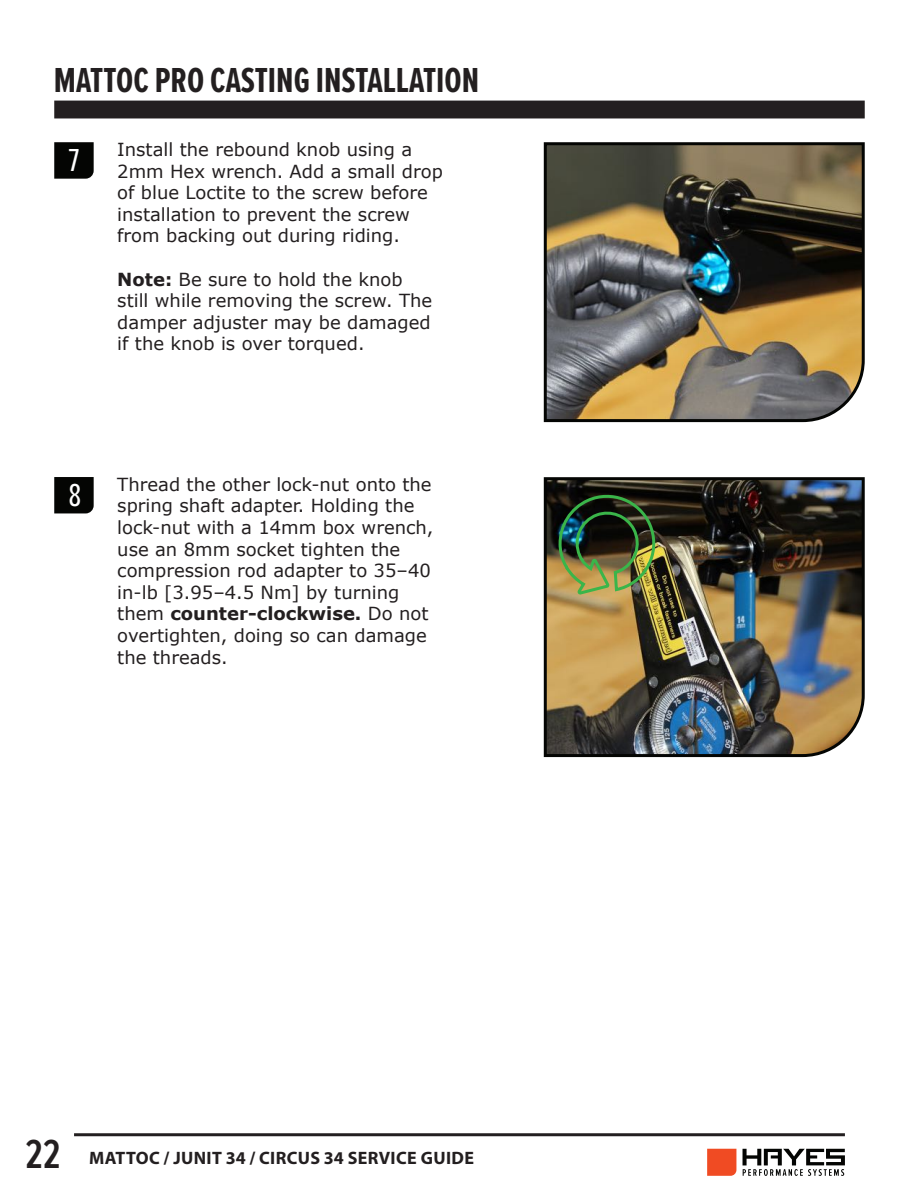
<style>
.page{position:relative;width:919px;height:1189px;background:#fff}
.page>*{position:absolute;margin:0;border:0;box-sizing:border-box;transform-origin:0 0}
.t1{font:600 42px "Proxima Nova Ex Cn";color:#231f20}
.t2{font:700 36px "Proxima Nova Ex Cn";color:#231f20}
.t3{font:33px "Proxima Nova Ex Cn";color:#fff}
.t4{font:18px/21.6px "Verdana";color:#231f20}
.t5{font:700 18px "Myriad Pro";letter-spacing:.02em;color:#231f20}
.s1{font-weight:700}
</style>
<div class="page">
<hr style="left:74px;top:1133px;width:770px;height:3px;background:#231f20">
<svg style="left:707px;top:1148px;width:29px;height:27px"></svg>
<svg style="left:742px;top:1148px;width:102px;height:27px"></svg>
<div style="left:55px;top:101px;width:808px;height:17px;background:#231f20"></div>
<svg style="left:54px;top:477px;width:40px;height:36px"></svg>
<svg style="left:54px;top:142px;width:40px;height:37px"></svg>
<img style="left:543px;top:477px;width:322px;height:281px">
<img style="left:543px;top:142px;width:322px;height:281px">
<img style="left:557px;top:100px;width:103px;height:497px">
<h2 class="t2" style="left:54px;top:54px;width:427px">MATTOC PRO CASTING INSTALLATION</h2>
<h3 class="t3" style="left:68px;top:142px;width:12px">7</h3>
<p class="t4" style="left:117px;top:138px;width:327px">Install the rebound knob using a<br>2mm Hex wrench. Add a small drop of blue Loctite to the screw before installation to prevent the screw from backing out during riding.</p>
<p class="t4" style="left:117px;top:268px;width:316px"><span class="s1">Note:</span> Be sure to hold the knob still while removing the screw. The damper adjuster may be damaged if the knob is over torqued.</p>
<h3 class="t3" style="left:68px;top:477px;width:14px">8</h3>
<p class="t4" style="left:117px;top:473px;width:318px">Thread the other lock-nut onto the spring shaft adapter. Holding the lock-nut with a 14mm box wrench, use an 8mm socket tighten the compression rod adapter to 35–40 in-lb [3.95–4.5 Nm] by turning them <span class="s1">counter-clockwise.</span> Do not overtighten, doing so can damage the threads.</p>
<h1 class="t1" style="left:25px;top:1130px;width:37px">22</h1>
<p class="t5" style="left:89px;top:1146px;width:386px">MATTOC / JUNIT 34 / CIRCUS 34 SERVICE GUIDE</p>
</div>
